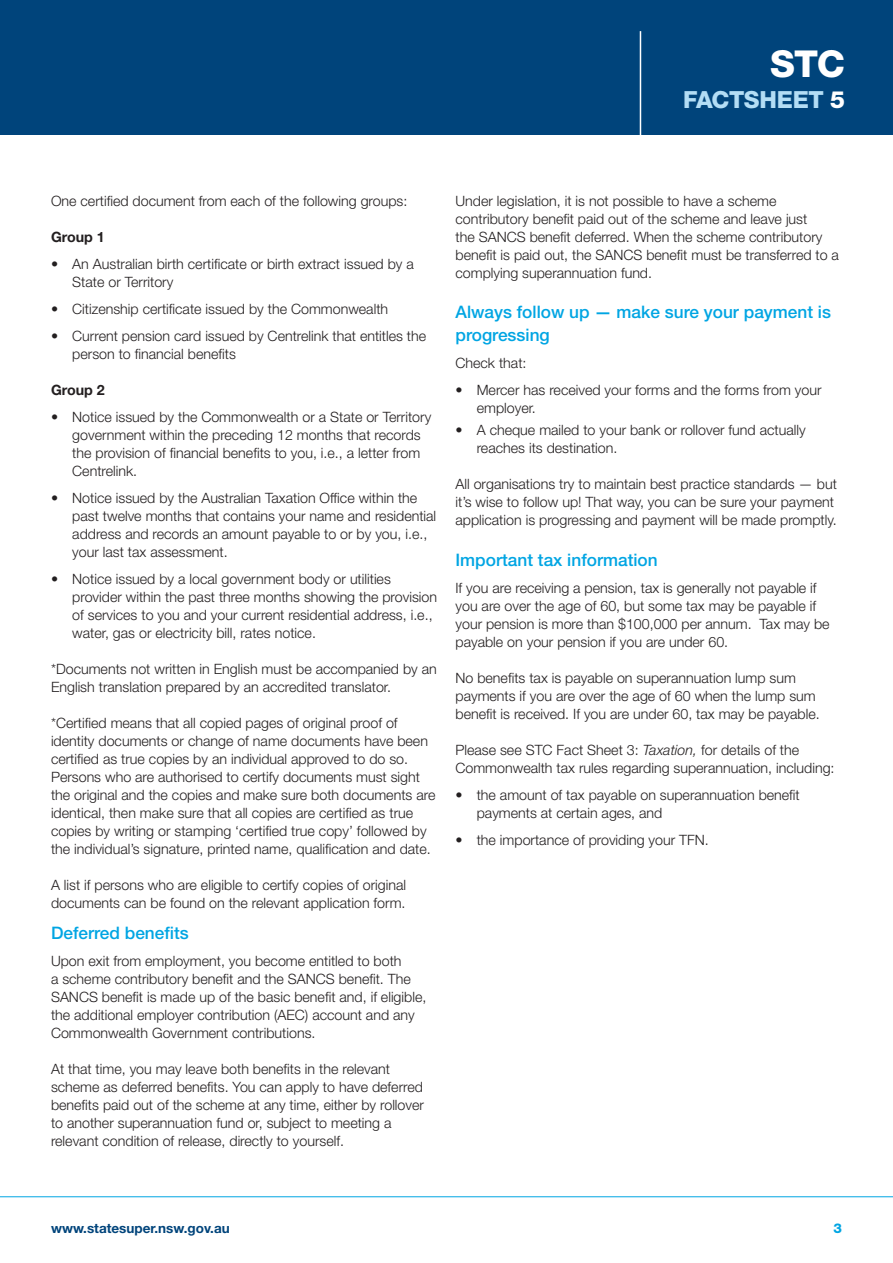
<style>
.page{position:relative;width:893px;height:1263px;background:#fff}
.page>*{position:absolute;margin:0;border:0;box-sizing:border-box;transform-origin:0 0}
.t1{font:800 37.2px "Helvetica Neue LT Std";color:#fff}
.t2{font:800 23.7px "Helvetica Neue LT Std";letter-spacing:-.015em;color:#b3ddf5}
.Heading_8{font:500 17.25px/22.5px "Helvetica Neue LT";color:#00a5e3}
.Body_Text_2{font:500 17.25px "Helvetica Neue LT";color:#00a5e3}
.Body_Text_2-2{font:300 14.25px/18px "Helvetica Neue LT Std";color:#231f20}
.Body_Text_2-3{font:700 14.25px "Helvetica Neue LT Std";color:#231f20}
.t3{font:700 13.5px "Helvetica Neue LT Std";color:#00447b}
.t4{font:800 13.5px "Helvetica Neue LT Std";color:#00a5e3}
.s1{color:#fff}
.s2{font-family:"Helvetica Neue LT";font-style:italic}
</style>
<div class="page">
<hr style="left:0;top:1196px;width:893px;height:1px;background:#00a5e3">
<div style="left:0;top:0;width:893px;height:135px;background:#00447b"></div>
<hr style="left:640px;top:31px;width:1px;height:104px;background:#fff">
<h1 class="t1" style="left:770px;top:41px;width:76px">STC</h1>
<h2 class="t2" style="left:683px;top:85px;width:164px">FACTSHEET <span class="s1">5</span></h2>
<p class="Body_Text_2-2" style="left:51px;top:191px;width:358px">One certified document from each of the following groups:</p>
<p class="Body_Text_2-3" style="left:51px;top:228px;width:55px">Group 1</p>
<p class="Body_Text_2-2" style="left:72px;top:254px;width:343px;text-indent:-21px">• An Australian birth certificate or birth extract issued by a<br>State or Territory</p>
<p class="Body_Text_2-2" style="left:51px;top:299px;width:339px">• Citizenship certificate issued by the Commonwealth</p>
<p class="Body_Text_2-2" style="left:72px;top:326px;width:355px;text-indent:-21px">• Current pension card issued by Centrelink that entitles the person to financial benefits</p>
<p class="Body_Text_2-3" style="left:51px;top:381px;width:55px">Group 2</p>
<p class="Body_Text_2-2" style="left:72px;top:407px;width:361px;text-indent:-21px">• Notice issued by the Commonwealth or a State or Territory government within the preceding 12 months that records the provision of financial benefits to you, i.e., a letter from Centrelink.</p>
<p class="Body_Text_2-2" style="left:72px;top:488px;width:365px;text-indent:-21px">• Notice issued by the Australian Taxation Office within the past twelve months that contains your name and residential address and records an amount payable to or by you, i.e., your last tax assessment.</p>
<p class="Body_Text_2-2" style="left:72px;top:569px;width:366px;text-indent:-21px">• Notice issued by a local government body or utilities provider within the past three months showing the provision of services to you and your current residential address, i.e., water, gas or electricity bill, rates notice.</p>
<p class="Body_Text_2-2" style="left:51px;top:659px;width:387px">*Documents not written in English must be accompanied by an<br>English translation prepared by an accredited translator.</p>
<p class="Body_Text_2-2" style="left:51px;top:713px;width:386px">*Certified means that all copied pages of original proof of identity documents or change of name documents have been certified as true copies by an individual approved to do so.<br>Persons who are authorised to certify documents must sight the original and the copies and make sure both documents are identical, then make sure that all copies are certified as true copies by writing or stamping ‘certified true copy’ followed by the individual’s signature, printed name, qualification and date.</p>
<p class="Body_Text_2-2" style="left:51px;top:875px;width:357px">A list if persons who are eligible to certify copies of original documents can be found on the relevant application form.</p>
<p class="Body_Text_2" style="left:51px;top:923px;width:139px">Deferred benefits</p>
<p class="Body_Text_2-2" style="left:51px;top:952px;width:377px">Upon exit from employment, you become entitled to both<br>a scheme contributory benefit and the SANCS benefit. The SANCS benefit is made up of the basic benefit and, if eligible, the additional employer contribution (AEC) account and any Commonwealth Government contributions.</p>
<p class="Body_Text_2-2" style="left:51px;top:1060px;width:374px">At that time, you may leave both benefits in the relevant scheme as deferred benefits. You can apply to have deferred benefits paid out of the scheme at any time, either by rollover to another superannuation fund or, subject to meeting a relevant condition of release, directly to yourself.</p>
<p class="Body_Text_2-2" style="left:455px;top:191px;width:385px">Under legislation, it is not possible to have a scheme contributory benefit paid out of the scheme and leave just<br>the SANCS benefit deferred. When the scheme contributory benefit is paid out, the SANCS benefit must be transferred to a complying superannuation fund.</p>
<p class="Heading_8" style="left:455px;top:301px;width:377px">Always follow up — make sure your payment is progressing</p>
<p class="Body_Text_2-2" style="left:455px;top:353px;width:73px">Check that:</p>
<p class="Body_Text_2-2" style="left:477px;top:380px;width:346px;text-indent:-21px">• Mercer has received your forms and the forms from your employer.</p>
<p class="Body_Text_2-2" style="left:477px;top:421px;width:330px;text-indent:-21px">• A cheque mailed to your bank or rollover fund actually reaches its destination.</p>
<p class="Body_Text_2-2" style="left:455px;top:475px;width:383px">All organisations try to maintain best practice standards — but it’s wise to follow up! That way, you can be sure your payment application is progressing and payment will be made promptly.</p>
<p class="Heading_8" style="left:455px;top:548px;width:204px">Important tax information</p>
<p class="Body_Text_2-2" style="left:455px;top:578px;width:376px">If you are receiving a pension, tax is generally not payable if you are over the age of 60, but some tax may be payable if your pension is more than $100,000 per annum. Tax may be payable on your pension if you are under 60.</p>
<p class="Body_Text_2-2" style="left:455px;top:668px;width:366px">No benefits tax is payable on superannuation lump sum payments if you are over the age of 60 when the lump sum benefit is received. If you are under 60, tax may be payable.</p>
<p class="Body_Text_2-2" style="left:455px;top:740px;width:381px">Please see STC Fact Sheet 3: <span class="s2">Taxation,</span> for details of the<br>Commonwealth tax rules regarding superannuation, including:</p>
<p class="Body_Text_2-2" style="left:477px;top:785px;width:325px;text-indent:-21px">• the amount of tax payable on superannuation benefit payments at certain ages, and</p>
<p class="Body_Text_2-2" style="left:455px;top:830px;width:255px">• the importance of providing your TFN.</p>
<p class="t3" style="left:51px;top:1220px;width:180px">www.statesuper.nsw.gov.au</p>
<p class="t4" style="left:833px;top:1220px;width:10px">3</p>
</div>
